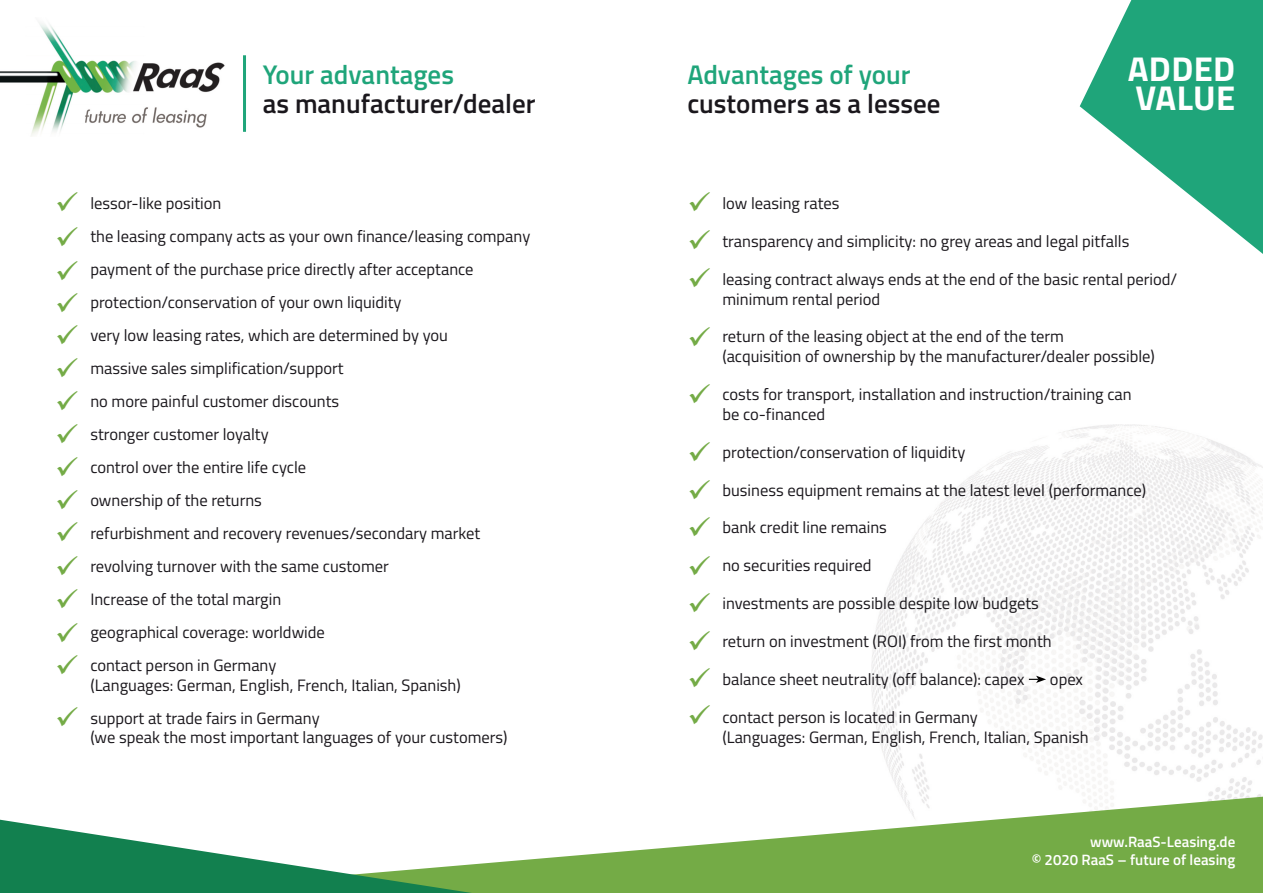
<style>
.page{position:relative;width:1263px;height:893px;background:#fff}
.page>*{position:absolute;margin:0;border:0;box-sizing:border-box;transform-origin:0 0}
.t1{font:700 34.5px/28.5px "Titillium";letter-spacing:.01em;color:#fff}
.t2{font:30px/34.3px "Wingdings";color:#74ab46;text-align:justify}
.t3{font:600 27px "Titillium";color:#1a171c}
.t4{font:600 27px "Titillium";color:#1fa57a}
.t5{font:16.5px/33px "Titillium";color:#1a171c}
.t6{font:600 15px/18px "Titillium";color:#fff;text-align:right}
</style>
<div class="page">
<img style="left:871px;top:424px;width:392px;height:373px">
<svg style="left:1080px;top:0;width:183px;height:254px;fill:#1fa57a"></svg>
<svg style="left:472px;top:797px;width:791px;height:96px;fill:#74ab46"></svg>
<svg style="left:0;top:820px;width:472px;height:73px"></svg>
<img style="left:0;top:23px;width:225px;height:113px">
<hr style="left:243px;top:55px;width:3px;height:77px;background:#1fa57a">
<svg style="left:1029px;top:676px;width:17px;height:7px"></svg>
<h3 class="t4" style="left:263px;top:54px;width:193px">Your advantages</h3>
<h3 class="t4" style="left:687px;top:54px;width:225px">Advantages of your</h3>
<h3 class="t3" style="left:263px;top:83px;width:274px">as manufacturer/dealer</h3>
<h3 class="t3" style="left:687px;top:83px;width:255px">customers as a lessee</h3>
<h1 class="t1" style="left:1128px;top:53px;width:109px">ADDED<br>VALUE</h1>
<h2 class="t2" style="left:55px;top:187px;width:25px">✓ ✓ ✓</h2>
<p class="t5" style="left:90px;top:186px;width:441px">lessor-like position<br>the leasing company acts as your own finance/leasing company payment of the purchase price directly after acceptance protection/conservation of your own liquidity<br>very low leasing rates, which are determined by you<br>massive sales simplification/support<br>no more painful customer discounts<br>stronger customer loyalty<br>control over the entire life cycle<br>ownership of the returns<br>refurbishment and recovery revenues/secondary market revolving turnover with the same customer<br>Increase of the total margin<br>geographical coverage: worldwide<br>contact person in Germany</p>
<p class="t5" style="left:90px;top:667px;width:372px">(Languages: German, English, French, Italian, Spanish) support at trade fairs in Germany</p>
<p class="t5" style="left:90px;top:720px;width:419px">(we speak the most important languages of your customers)</p>
<h2 class="t2" style="left:687px;top:186px;width:25px;line-height:38.1px">✓ ✓ ✓</h2>
<p class="t5" style="left:722px;top:186px;width:119px">low leasing rates</p>
<p class="t5" style="left:722px;top:224px;width:408px">transparency and simplicity: no grey areas and legal pitfalls</p>
<p class="t5" style="left:722px;top:268px;width:456px;line-height:19.8px">leasing contract always ends at the end of the basic rental period/ minimum rental period</p>
<p class="t5" style="left:722px;top:326px;width:434px;line-height:19.8px">return of the leasing object at the end of the term<br>(acquisition of ownership by the manufacturer/dealer possible)</p>
<p class="t5" style="left:722px;top:384px;width:411px;line-height:19.8px">costs for transport, installation and instruction/training can be co-financed</p>
<p class="t5" style="left:722px;top:435px;width:244px">protection/conservation of liquidity</p>
<p class="t5" style="left:722px;top:473px;width:425px">business equipment remains at the latest level (performance)</p>
<p class="t5" style="left:722px;top:510px;width:166px">bank credit line remains</p>
<p class="t5" style="left:722px;top:548px;width:151px">no securities required</p>
<p class="t5" style="left:722px;top:586px;width:318px">investments are possible despite low budgets</p>
<p class="t5" style="left:722px;top:624px;width:331px">return on investment (ROI) from the first month</p>
<p class="t5" style="left:722px;top:662px;width:304px">balance sheet neutrality (off balance): capex</p>
<p class="t5" style="left:1050px;top:662px;width:35px">opex</p>
<p class="t5" style="left:722px;top:706px;width:368px;line-height:19.8px">contact person is located in Germany<br>(Languages: German, English, French, Italian, Spanish</p>
<p class="t6" style="left:1032px;top:832px;width:205px">www.RaaS-Leasing.de<br>© 2020 RaaS – future of leasing</p>
</div>
